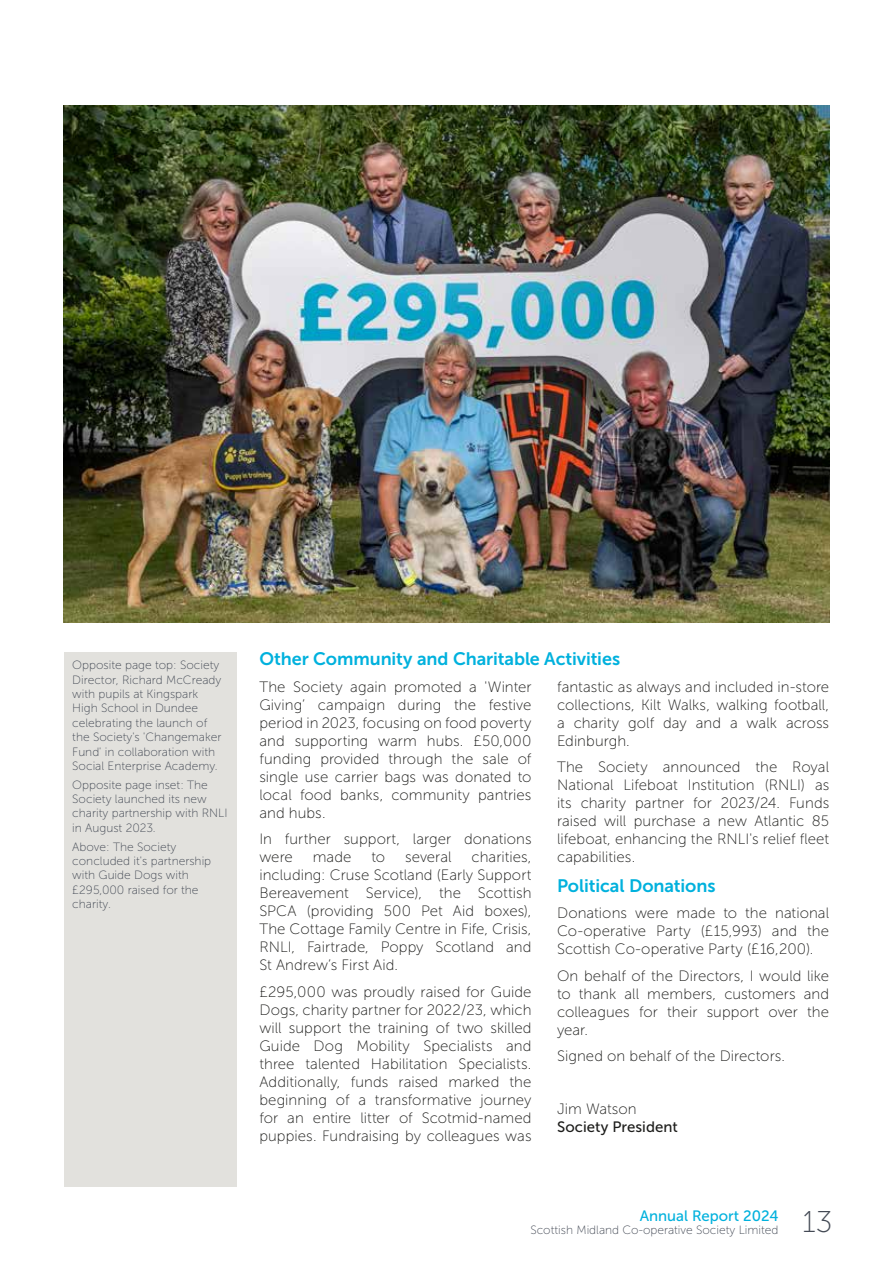
<style>
.page{position:relative;width:893px;height:1263px;background:#fff}
.page>*{position:absolute;margin:0;border:0;box-sizing:border-box;transform-origin:0 0}
.t1{font:30px "Museo Sans 100";color:#444a55}
.t2{font:18px "Museo Sans 700";letter-spacing:-.005em;color:#00b1dd}
.t3{font:15px/18px "Museo Sans 100";letter-spacing:.005em;color:#1d1d1b;text-align:justify}
.t4{font:15px "Museo Sans 500";color:#00b1dd}
.t5{font:15px "Museo Sans 500";letter-spacing:.005em;color:#1d1d1b}
.t6{font:12px/14.4px "Museo Sans 100";color:#444a55}
</style>
<div class="page">
<img style="left:64px;top:105px;width:765px;height:518px">
<div style="left:64px;top:652px;width:173px;height:534px;background:#e2e1dd"></div>
<p class="t6" style="left:72px;top:658px;width:151px">Opposite page top: Society<br>Director, Richard McCready with pupils at Kingspark<br>High School in Dundee celebrating the launch of the Society's 'Changemaker<br>Fund' in collaboration with<br>Social Enterprise Academy.</p>
<p class="t6" style="left:72px;top:777px;width:157px">Opposite page inset: The<br>Society launched its new charity partnership with RNLI in August 2023.</p>
<p class="t6" style="left:72px;top:839px;width:140px">Above: The Society concluded it's partnership with Guide Dogs with £295,000 raised for the charity.</p>
<p class="t2" style="left:259px;top:649px;width:362px">Other Community and Charitable Activities</p>
<p class="t3" style="left:259px;top:678px;width:274px">The Society again promoted a 'Winter Giving’ campaign during the festive period in 2023, focusing on food poverty and supporting warm hubs. £50,000 funding provided through the sale of single use carrier bags was donated to local food banks, community pantries and hubs.</p>
<p class="t3" style="left:259px;top:830px;width:274px">In further support, larger donations were</p>
<p class="t3" style="left:557px;top:678px;width:274px">fantastic as always and included in-store collections, Kilt Walks, walking football, a charity golf day and a walk across Edinburgh.</p>
<p class="t3" style="left:557px;top:758px;width:274px">The Society announced the Royal National Lifeboat Institution (RNLI) as its charity partner for 2023/24. Funds raised will purchase a new Atlantic 85 lifeboat, enhancing the RNLI's relief fleet capabilities.</p>
<p class="t2" style="left:557px;top:875px;width:160px">Political Donations</p>
<p class="t3" style="left:557px;top:904px;width:274px">Donations were made to the national Co-operative Party (£15,993) and the Scottish Co-operative Party (£16,200).</p>
<p class="t3" style="left:557px;top:967px;width:274px">On behalf of the Directors, I would like to thank all members, customers and colleagues for their support over the year.</p>
<p class="t3" style="left:557px;top:1047px;width:230px">Signed on behalf of the Directors.</p>
<p class="t3" style="left:557px;top:1100px;width:81px">Jim Watson</p>
<p class="t5" style="left:557px;top:1119px;width:122px">Society President</p>
<p class="t3" style="left:259px;top:848px;width:274px;text-indent:212px">charities, including: Cruse Scotland (Early Support Bereavement Service), the Scottish SPCA (providing 500 Pet Aid boxes), The Cottage Family Centre in Fife, Crisis, RNLI, Fairtrade, Poppy Scotland and St Andrew’s First Aid.</p>
<p class="t3" style="left:259px;top:983px;width:274px">£295,000 was proudly raised for Guide Dogs, charity partner for 2022/23, which will support the training of two skilled Guide Dog Mobility Specialists and three talented Habilitation Specialists.<br>Additionally, funds raised marked the beginning of a transformative journey for an entire litter of Scotmid-named puppies. Fundraising by colleagues was</p>
<p class="t3" style="left:313px;top:848px;width:40px">made</p>
<p class="t3" style="left:371px;top:848px;width:15px">to</p>
<p class="t3" style="left:405px;top:848px;width:48px">several</p>
<p class="t4" style="left:640px;top:1208px;width:140px">Annual Report 2024</p>
<p class="t6" style="left:530px;top:1223px;width:250px">Scottish Midland Co-operative Society Limited</p>
<h1 class="t1" style="left:802px;top:1206px;width:31px">13</h1>
</div>
